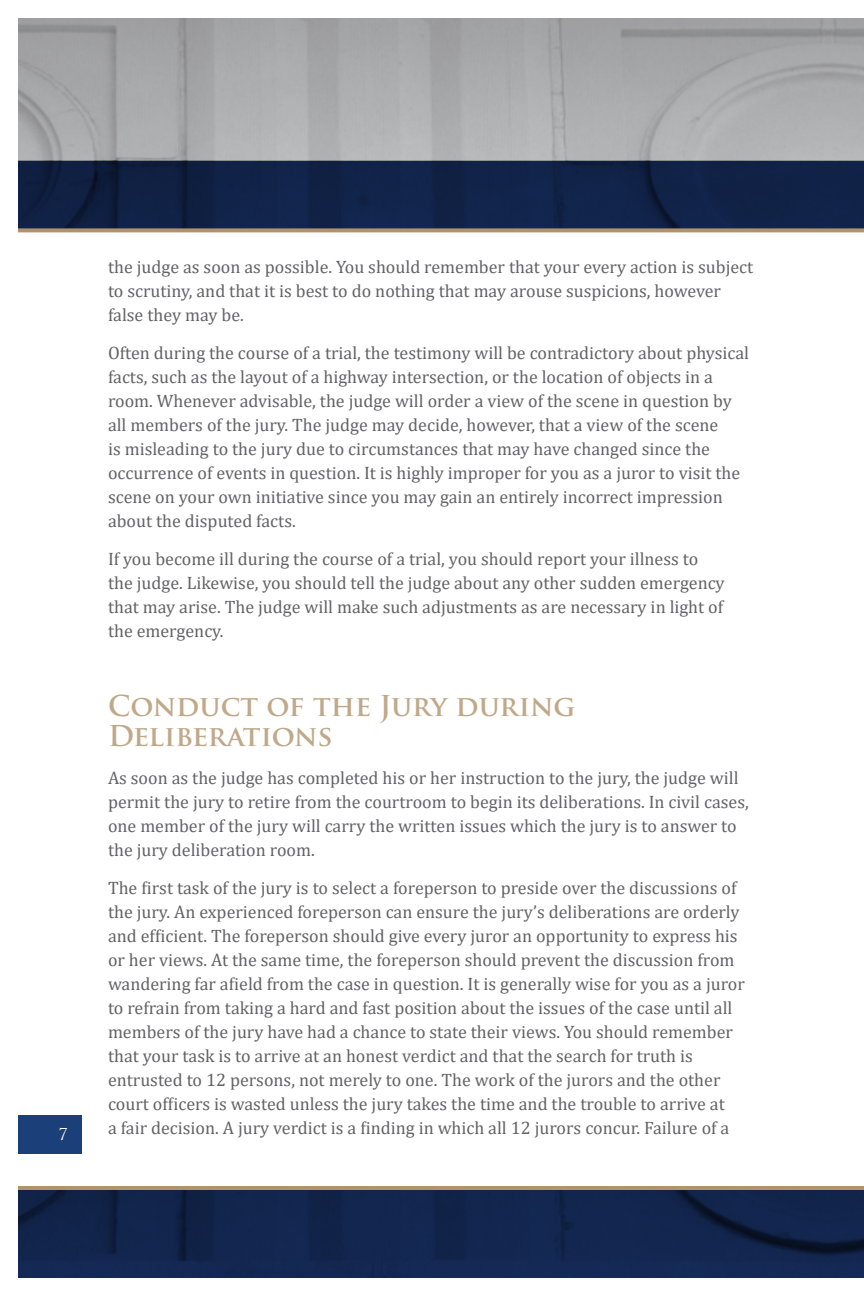
<style>
.page{position:relative;width:864px;height:1296px;background:#fff}
.page>*{position:absolute;margin:0;border:0;box-sizing:border-box;transform-origin:0 0}
.t1{font:700 28px/30px "Trajan Pro";color:#c0a989}
.t2{font:18px/24px "Cambria";color:#636366}
.t3{font:16px "Trajan Pro";color:#fff}
</style>
<div class="page">
<div style="left:18px;top:1116px;width:64px;height:38px;background:#1b3f78"></div>
<img style="left:18px;top:18px;width:846px;height:143px">
<div style="left:18px;top:1188px;width:846px;height:90px;background:#12264f"></div>
<hr style="left:18px;top:1186px;width:846px;height:4px;background:#ae936c">
<div style="left:18px;top:161px;width:846px;height:69px;background:#102247"></div>
<svg style="left:18px;top:228px;width:846px;height:4px;background:#9e8768"></svg>
<p class="t3" style="left:58px;top:1124px;width:11px">7</p>
<p class="t2" style="left:108px;top:255px;width:647px">the judge as soon as possible. You should remember that your every action is subject to scrutiny, and that it is best to do nothing that may arouse suspicions, however false they may be.</p>
<p class="t2" style="left:108px;top:341px;width:643px">Often during the course of a trial, the testimony will be contradictory about physical facts, such as the layout of a highway intersection, or the location of objects in a room. Whenever advisable, the judge will order a view of the scene in question by all members of the jury. The judge may decide, however, that a view of the scene<br>is misleading to the jury due to circumstances that may have changed since the occurrence of events in question. It is highly improper for you as a juror to visit the scene on your own initiative since you may gain an entirely incorrect impression about the disputed facts.</p>
<p class="t2" style="left:108px;top:547px;width:618px">If you become ill during the course of a trial, you should report your illness to the judge. Likewise, you should tell the judge about any other sudden emergency that may arise. The judge will make such adjustments as are necessary in light of the emergency.</p>
<p class="t1" style="left:108px;top:691px;width:469px">Conduct of the Jury during<br>Deliberations</p>
<p class="t2" style="left:108px;top:765px;width:642px">As soon as the judge has completed his or her instruction to the jury, the judge will permit the jury to retire from the courtroom to begin its deliberations. In civil cases, one member of the jury will carry the written issues which the jury is to answer to the jury deliberation room.</p>
<p class="t2" style="left:108px;top:875px;width:639px">The first task of the jury is to select a foreperson to preside over the discussions of the jury. An experienced foreperson can ensure the jury’s deliberations are orderly and efficient. The foreperson should give every juror an opportunity to express his or her views. At the same time, the foreperson should prevent the discussion from wandering far afield from the case in question. It is generally wise for you as a juror to refrain from taking a hard and fast position about the issues of the case until all members of the jury have had a chance to state their views. You should remember that your task is to arrive at an honest verdict and that the search for truth is entrusted to 12 persons, not merely to one. The work of the jurors and the other court officers is wasted unless the jury takes the time and the trouble to arrive at<br>a fair decision. A jury verdict is a finding in which all 12 jurors concur. Failure of a</p>
</div>
